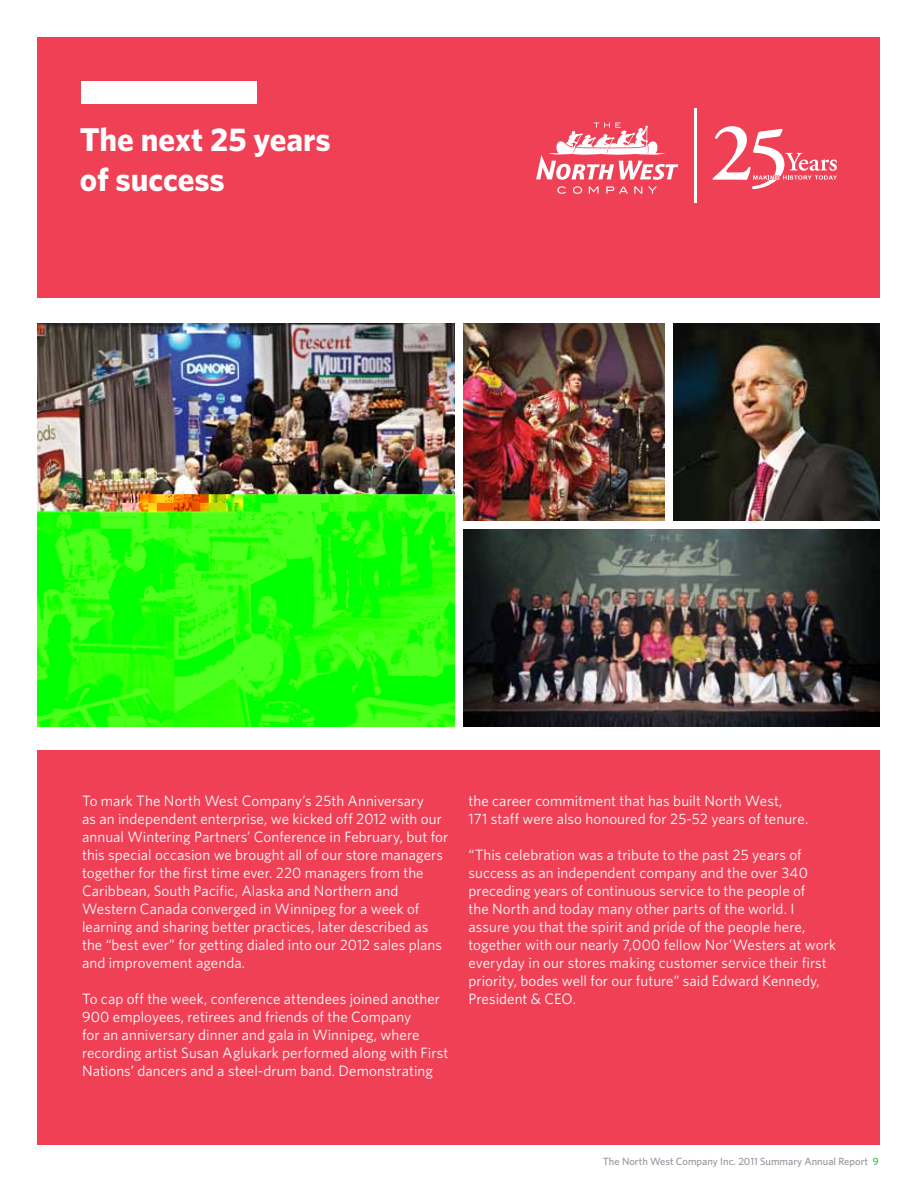
<style>
.page{position:relative;width:918px;height:1188px;background:#fff}
.page>*{position:absolute;margin:0;border:0;box-sizing:border-box;transform-origin:0 0}
.t1{font:700 33px/40.5px "Whitney";color:#fff}
.t2{font:15px/18px "Whitney";letter-spacing:.005em;color:#fff}
.t3{font:500 10.5px "Whitney";color:#91969d}
.s1{color:#39b54a}
</style>
<div class="page">
<div style="left:38px;top:38px;width:842px;height:260px;background:#ef4056"></div>
<div style="left:38px;top:751px;width:842px;height:394px;background:#ef4056"></div>
<img style="left:464px;top:323px;width:200px;height:197px">
<img style="left:38px;top:323px;width:416px;height:403px">
<img style="left:674px;top:323px;width:205px;height:197px">
<img style="left:464px;top:529px;width:415px;height:197px">
<div style="left:81px;top:81px;width:175px;height:22px;background:#fff"></div>
<svg style="left:557px;top:186px;width:9px;height:8px"></svg>
<svg style="left:573px;top:186px;width:9px;height:8px"></svg>
<svg style="left:589px;top:187px;width:10px;height:7px"></svg>
<svg style="left:606px;top:187px;width:22px;height:7px"></svg>
<svg style="left:634px;top:187px;width:8px;height:7px"></svg>
<svg style="left:648px;top:187px;width:9px;height:7px"></svg>
<svg style="left:536px;top:123px;width:142px;height:57px"></svg>
<svg style="left:712px;top:126px;width:125px;height:63px"></svg>
<img style="left:695px;top:109px;width:1px;height:93px">
<h1 class="t1" style="left:80px;top:118px;width:252px">The next 25 years of success</h1>
<p class="t2" style="left:82px;top:791px;width:368px">To mark The North West Company’s 25th Anniversary<br>as an independent enterprise, we kicked off 2012 with our annual Wintering Partners’ Conference in February, but for this special occasion we brought all of our store managers together for the first time ever. 220 managers from the Caribbean, South Pacific, Alaska and Northern and Western Canada converged in Winnipeg for a week of learning and sharing better practices, later described as the “best ever” for getting dialed into our 2012 sales plans and improvement agenda.</p>
<p class="t2" style="left:82px;top:989px;width:368px">To cap off the week, conference attendees joined another 900 employees, retirees and friends of the Company<br>for an anniversary dinner and gala in Winnipeg, where recording artist Susan Aglukark performed along with First Nations’ dancers and a steel-drum band. Demonstrating</p>
<p class="t2" style="left:469px;top:791px;width:341px">the career commitment that has built North West,<br>171 staff were also honoured for 25-52 years of tenure.</p>
<p class="t2" style="left:469px;top:845px;width:369px">“This celebration was a tribute to the past 25 years of success as an independent company and the over 340 preceding years of continuous service to the people of<br>the North and today many other parts of the world. I assure you that the spirit and pride of the people here, together with our nearly 7,000 fellow Nor’Westers at work everyday in our stores making customer service their first priority, bodes well for our future” said Edward Kennedy, President &amp; CEO.</p>
<p class="t3" style="left:603px;top:1155px;width:277px">The North West Company Inc. 2011 Summary Annual Report <span class="s1">9</span></p>
</div>
